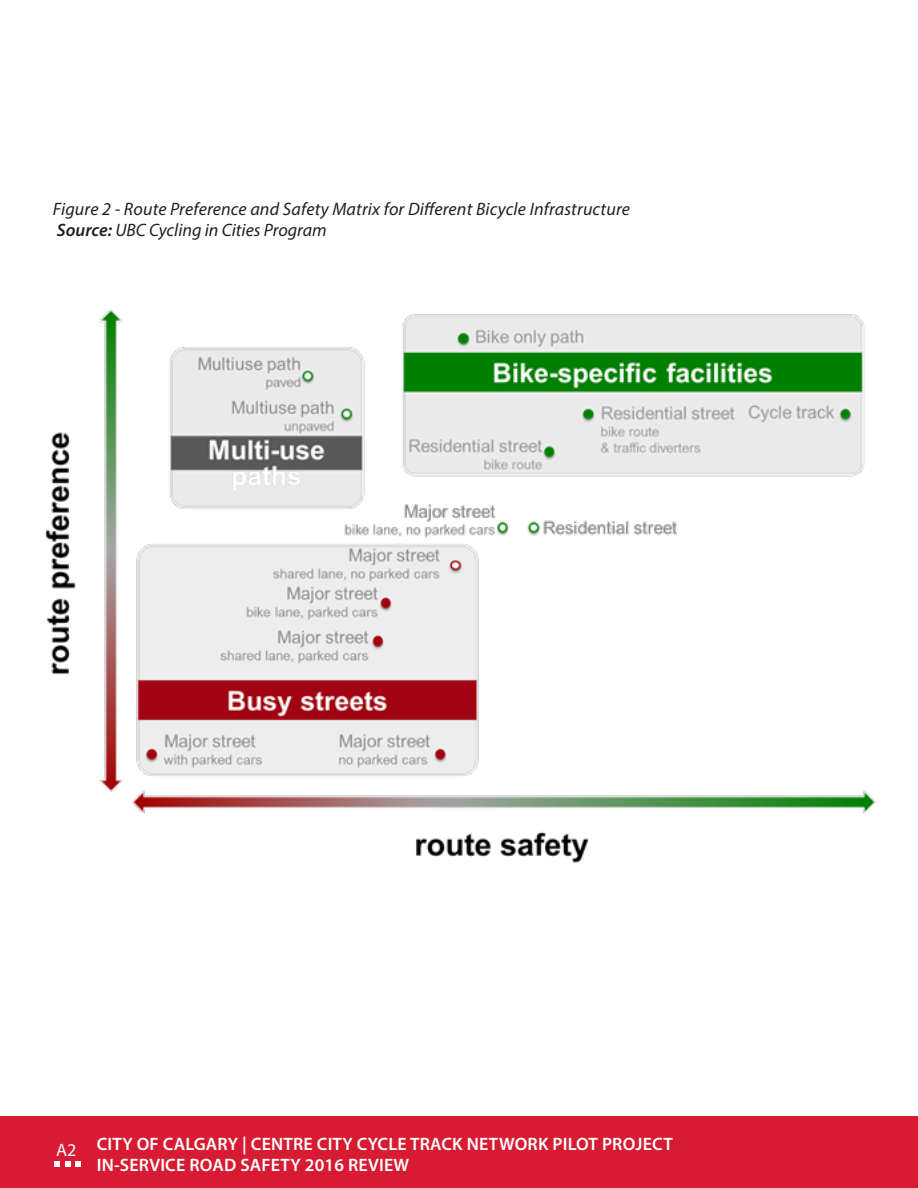
<style>
.page{position:relative;width:918px;height:1188px;background:#fff}
.page>*{position:absolute;margin:0;border:0;box-sizing:border-box;transform-origin:0 0}
.t1{font:600 18px/21px "Myriad Pro";letter-spacing:.01em;color:#fff}
.Figures{font:italic 18px "Myriad Pro";letter-spacing:.01em;color:#231f20}
.Body{font:italic 18px "Myriad Pro";color:#231f20}
.t2{font:18px "Myriad Pro";color:#fff}
.s1{font-weight:600}
</style>
<div class="page">
<div style="left:0;top:1116px;width:918px;height:72px;background:#d61b32"></div>
<svg style="left:54px;top:1161px;width:27px;height:6px"></svg>
<img style="left:45px;top:308px;width:831px;height:555px">
<p class="Figures" style="left:53px;top:197px;width:579px">Figure 2 - Route Preference and Safety Matrix for Different Bicycle Infrastructure</p>
<p class="Body" style="left:57px;top:218px;width:271px"><span class="s1">Source:</span> UBC Cycling in Cities Program</p>
<p class="t2" style="left:56px;top:1139px;width:22px">A2</p>
<p class="t1" style="left:97px;top:1133px;width:578px">CITY OF CALGARY | CENTRE CITY CYCLE TRACK NETWORK PILOT PROJECT<br>IN-SERVICE ROAD SAFETY 2016 REVIEW</p>
</div>
